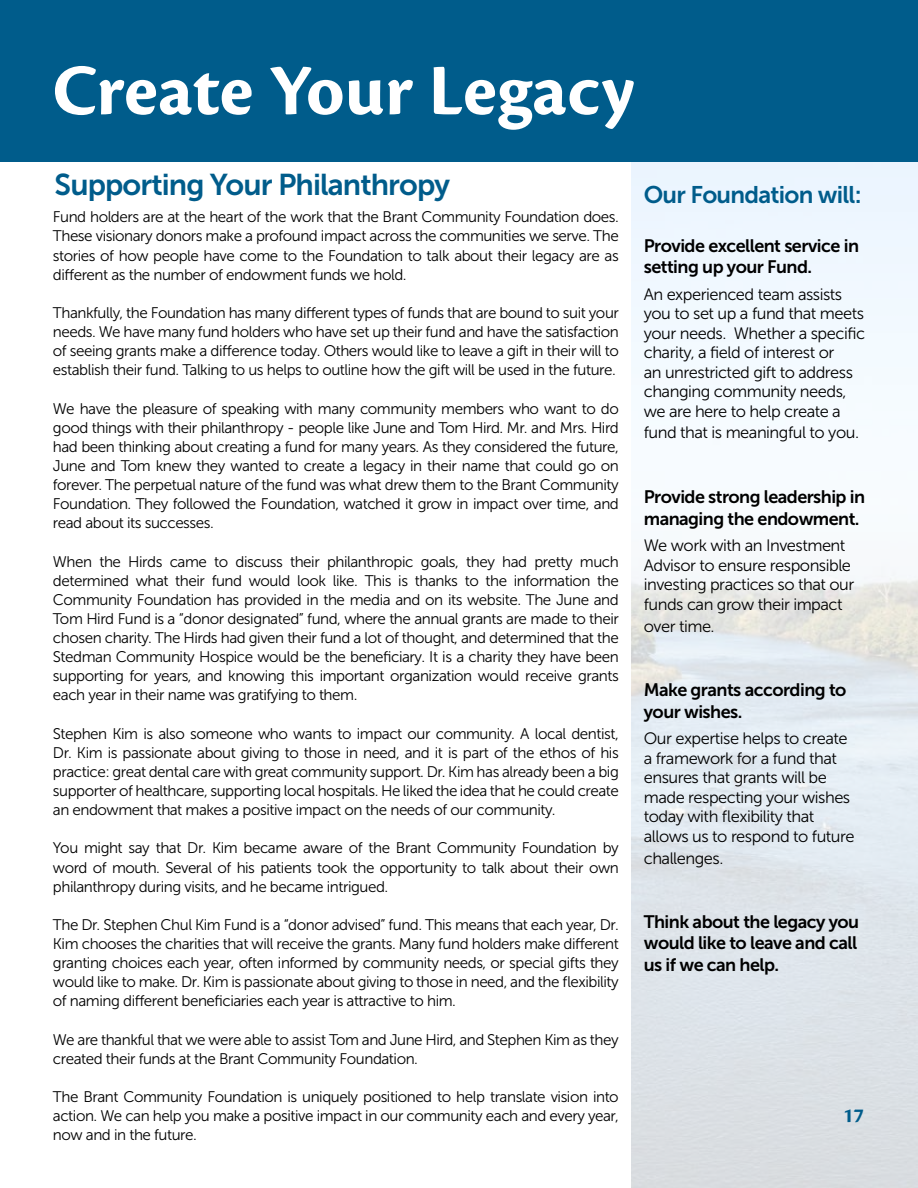
<style>
.page{position:relative;width:918px;height:1188px;background:#fff}
.page>*{position:absolute;margin:0;border:0;box-sizing:border-box;transform-origin:0 0}
.t1{font:700 75px "Cronos Pro";letter-spacing:.005em;color:#fff}
.t2{font:30px "Museo Sans 700";letter-spacing:-.03em;color:#005c8b}
.t3{font:24px "Museo Sans 700";letter-spacing:-.03em;color:#005c8b}
.t4{font:700 21px "Cronos Pro";color:#005c8b}
.t5{font:18px/21.9px "Museo Sans 700";letter-spacing:-.03em;color:#000}
.t6{font:16.5px/19.5px "Museo Sans 300";letter-spacing:-.03em;color:#000}
.t7{font:15.3px/19.2px "Museo Sans 300";letter-spacing:-.03em;color:#000;text-align:justify}
</style>
<div class="page">
<div style="left:0;top:0;width:918px;height:162px;background:#005c8b"></div>
<h1 class="t1" style="left:52px;top:48px;width:583px">Create Your Legacy</h1>
<h2 class="t2" style="left:55px;top:168px;width:397px">Supporting Your Philanthropy</h2>
<p class="t7" style="left:53px;top:208px;width:567px">Fund holders are at the heart of the work that the Brant Community Foundation does.<br>These visionary donors make a profound impact across the communities we serve. The stories of how people have come to the Foundation to talk about their legacy are as different as the number of endowment funds we hold.</p>
<p class="t7" style="left:53px;top:303px;width:567px">Thankfully, the Foundation has many different types of funds that are bound to suit your needs. We have many fund holders who have set up their fund and have the satisfaction of seeing grants make a difference today. Others would like to leave a gift in their will to establish their fund. Talking to us helps to outline how the gift will be used in the future.</p>
<p class="t7" style="left:53px;top:399px;width:567px">We have the pleasure of speaking with many community members who want to do good things with their philanthropy - people like June and Tom Hird. Mr. and Mrs. Hird had been thinking about creating a fund for many years. As they considered the future, June and Tom knew they wanted to create a legacy in their name that could go on forever. The perpetual nature of the fund was what drew them to the Brant Community Foundation. They followed the Foundation, watched it grow in impact over time, and read about its successes.</p>
<p class="t7" style="left:53px;top:552px;width:567px">When the Hirds came to discuss their philanthropic goals, they had pretty much determined what their fund would look like. This is thanks to the information the Community Foundation has provided in the media and on its website. The June and Tom Hird Fund is a “donor designated” fund, where the annual grants are made to their chosen charity. The Hirds had given their fund a lot of thought, and determined that the Stedman Community Hospice would be the beneficiary. It is a charity they have been supporting for years, and knowing this important organization would receive grants each year in their name was gratifying to them.</p>
<p class="t7" style="left:53px;top:724px;width:567px">Stephen Kim is also someone who wants to impact our community. A local dentist, Dr. Kim is passionate about giving to those in need, and it is part of the ethos of his practice: great dental care with great community support. Dr. Kim has already been a big supporter of healthcare, supporting local hospitals. He liked the idea that he could create an endowment that makes a positive impact on the needs of our community.</p>
<p class="t7" style="left:53px;top:839px;width:567px">You might say that Dr. Kim became aware of the Brant Community Foundation by word of mouth. Several of his patients took the opportunity to talk about their own philanthropy during visits, and he became intrigued.</p>
<p class="t7" style="left:53px;top:915px;width:567px">The Dr. Stephen Chul Kim Fund is a “donor advised” fund. This means that each year, Dr.<br>Kim chooses the charities that will receive the grants. Many fund holders make different granting choices each year, often informed by community needs, or special gifts they would like to make. Dr. Kim is passionate about giving to those in need, and the flexibility of naming different beneficiaries each year is attractive to him.</p>
<p class="t7" style="left:53px;top:1030px;width:567px">We are thankful that we were able to assist Tom and June Hird, and Stephen Kim as they created their funds at the Brant Community Foundation.</p>
<p class="t7" style="left:53px;top:1087px;width:567px">The Brant Community Foundation is uniquely positioned to help translate vision into action. We can help you make a positive impact in our community each and every year, now and in the future.</p>
<h3 class="t3" style="left:644px;top:181px;width:219px">Our Foundation will:</h3>
<p class="t5" style="left:644px;top:234px;width:217px">Provide excellent service in setting up your Fund.</p>
<p class="t6" style="left:644px;top:284px;width:223px">An experienced team assists you to set up a fund that meets your needs. Whether a specific charity, a field of interest or<br>an unrestricted gift to address changing community needs, we are here to help create a</p>
<p class="t6" style="left:644px;top:423px;width:217px">fund that is meaningful to you.</p>
<p class="t5" style="left:644px;top:486px;width:223px">Provide strong leadership in managing the endowment.</p>
<p class="t6" style="left:644px;top:536px;width:212px">We work with an Investment<br>Advisor to ensure responsible investing practices so that our funds can grow their impact</p>
<p class="t6" style="left:644px;top:616px;width:72px">over time.</p>
<p class="t5" style="left:644px;top:679px;width:204px">Make grants according to your wishes.</p>
<p class="t6" style="left:644px;top:729px;width:212px">Our expertise helps to create a framework for a fund that ensures that grants will be made respecting your wishes today with flexibility that allows us to respond to future</p>
<p class="t6" style="left:644px;top:848px;width:81px">challenges.</p>
<p class="t5" style="left:644px;top:911px;width:217px;line-height:21.5px;text-align:justify">Think about the legacy you would like to leave and call us if we can help.</p>
<h3 class="t4" style="left:843px;top:1103px;width:22px">17</h3>
</div>
